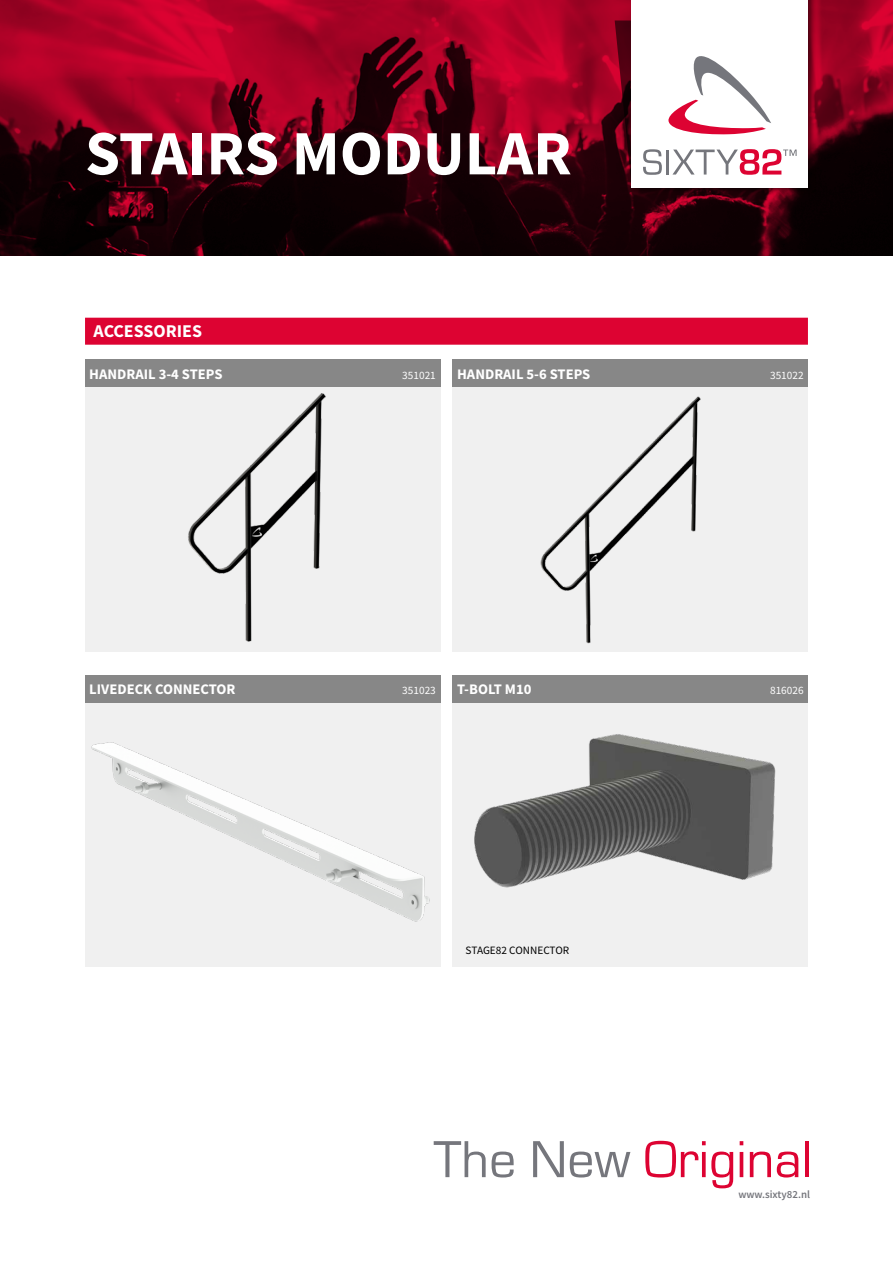
<style>
.page{position:relative;width:893px;height:1263px;background:#fff}
.page>*{position:absolute;margin:0;border:0;box-sizing:border-box;transform-origin:0 0}
.t1{font:700 63px "Source Sans Pro";color:#fff}
.t2{font:54px "Eurostile";color:#dd0332}
.t3{font:700 18px "Source Sans Pro";color:#fff}
.t4{font:700 14.7px "Source Sans Pro";color:#fff}
.t5{font:11.25px "Source Sans Pro";color:#fff}
.t6{font:11.25px "Source Sans Pro";color:#000}
.t7{font:600 10.8px "Source Sans Pro";color:#75767c}
.s1{color:#75767c}
</style>
<div class="page">
<img style="left:0;top:0;width:893px;height:255px">
<div style="left:85px;top:318px;width:723px;height:27px;background:#dd0332"></div>
<div style="left:630px;top:0;width:186px;height:195px;background:#000;opacity:.5"></div>
<div style="left:632px;top:0;width:176px;height:187px;background:#fff"></div>
<svg style="left:615px;top:20px;width:182px;height:167px"></svg>
<div style="left:85px;top:390px;width:355px;height:262px;background:#f0f0f0"></div>
<div style="left:453px;top:387px;width:355px;height:265px;background:#f0f0f0"></div>
<img style="left:85px;top:702px;width:355px;height:260px">
<img style="left:453px;top:702px;width:355px;height:265px">
<div style="left:85px;top:359px;width:355px;height:27px;background:#878787"></div>
<div style="left:85px;top:675px;width:355px;height:27px;background:#878787"></div>
<div style="left:453px;top:359px;width:355px;height:27px;background:#878787"></div>
<div style="left:453px;top:675px;width:355px;height:27px;background:#878787"></div>
<h1 class="t1" style="left:85px;top:111px;width:488px">STAIRS MODULAR</h1>
<p class="t3" style="left:94px;top:319px;width:110px">ACCESSORIES</p>
<p class="t4" style="left:89px;top:364px;width:135px">HANDRAIL 3-4 STEPS</p>
<p class="t5" style="left:402px;top:368px;width:35px">351021</p>
<p class="t4" style="left:457px;top:364px;width:135px">HANDRAIL 5-6 STEPS</p>
<p class="t5" style="left:770px;top:368px;width:35px">351022</p>
<p class="t4" style="left:89px;top:679px;width:148px">LIVEDECK CONNECTOR</p>
<p class="t5" style="left:402px;top:683px;width:35px">351023</p>
<p class="t4" style="left:457px;top:679px;width:76px">T-BOLT M10</p>
<p class="t5" style="left:770px;top:683px;width:35px">816026</p>
<p class="t6" style="left:466px;top:943px;width:105px">STAGE82 CONNECTOR</p>
<h2 class="t2" style="left:433px;top:1130px;width:380px"><span class="s1">The New</span> Original</h2>
<p class="t7" style="left:738px;top:1187px;width:73px">www.sixty82.nl</p>
</div>
